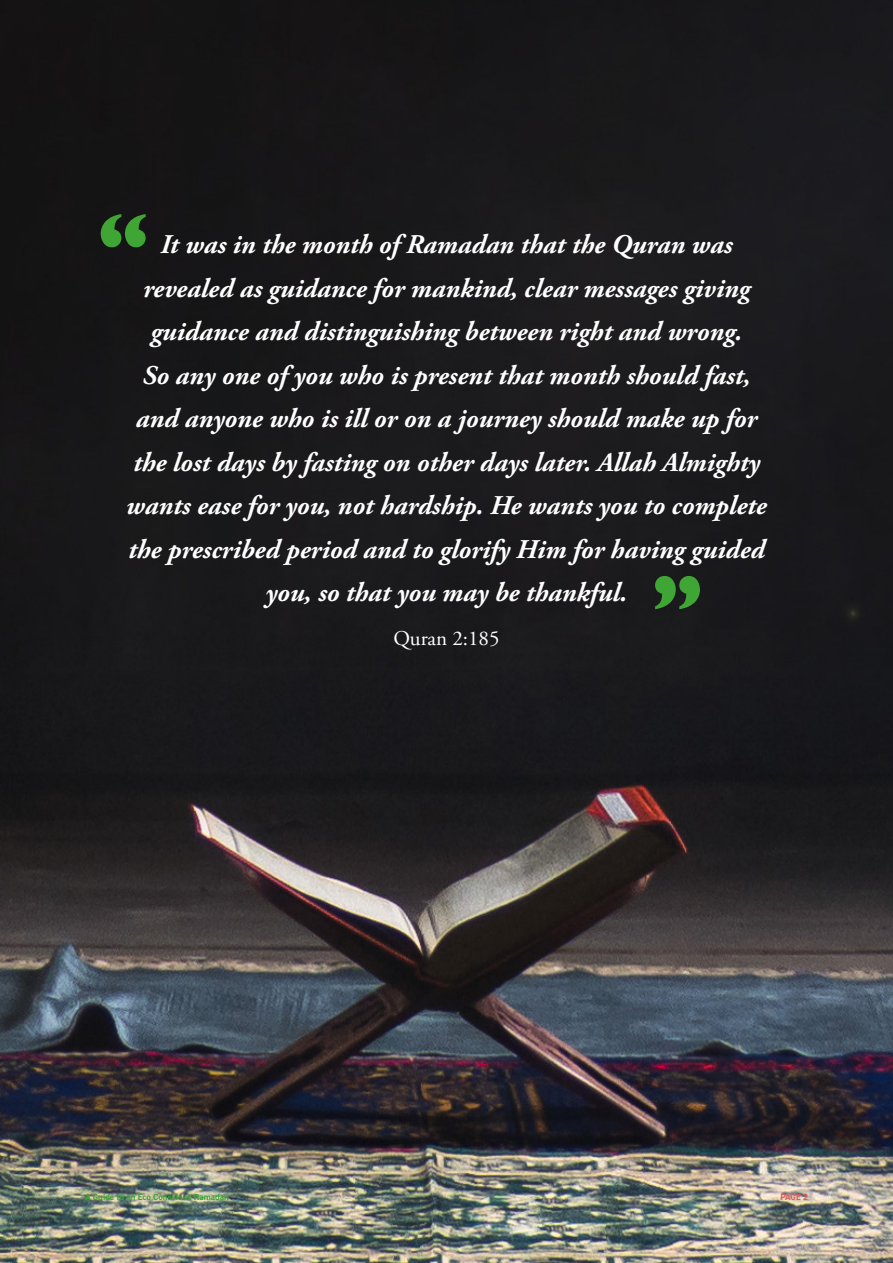
<style>
.page{position:relative;width:893px;height:1263px;background:#fff}
.page>*{position:absolute;margin:0;border:0;box-sizing:border-box;transform-origin:0 0}
.t1{font:700 90px "Gill Sans";color:#3fa535}
.t2{font:italic 700 27px/43.5px "Adobe Garamond Pro";color:#fff;text-align:center}
.t3{font:21px "Adobe Garamond Pro";color:#fff}
.t4{font:700 9px "DIN2014";color:#3fa535}
.t5{font:700 9px "DIN2014";color:#e05e59}
</style>
<div class="page">
<img style="left:0;top:0;width:893px;height:1263px">
<h1 class="t1" style="left:97px;top:174px;width:52px">“</h1>
<p class="t2" style="left:126px;top:224px;width:642px">It was in the month of Ramadan that the Quran was revealed as guidance for mankind, clear messages giving guidance and distinguishing between right and wrong.<br>So any one of you who is present that month should fast, and anyone who is ill or on a journey should make up for the lost days by fasting on other days later. Allah Almighty wants ease for you, not hardship. He wants you to complete the prescribed period and to glorify Him for having guided you, so that you may be thankful.</p>
<p class="t3" style="left:393px;top:626px;width:108px">Quran 2:185</p>
<h1 class="t1" style="left:703px;top:649px;width:52px;rotate:-180deg">“</h1>
<p class="t4" style="left:85px;top:1191px;width:145px">A Guide to an Eco Conscious Ramadan</p>
<p class="t5" style="left:780px;top:1191px;width:29px">PAGE 2</p>
</div>
